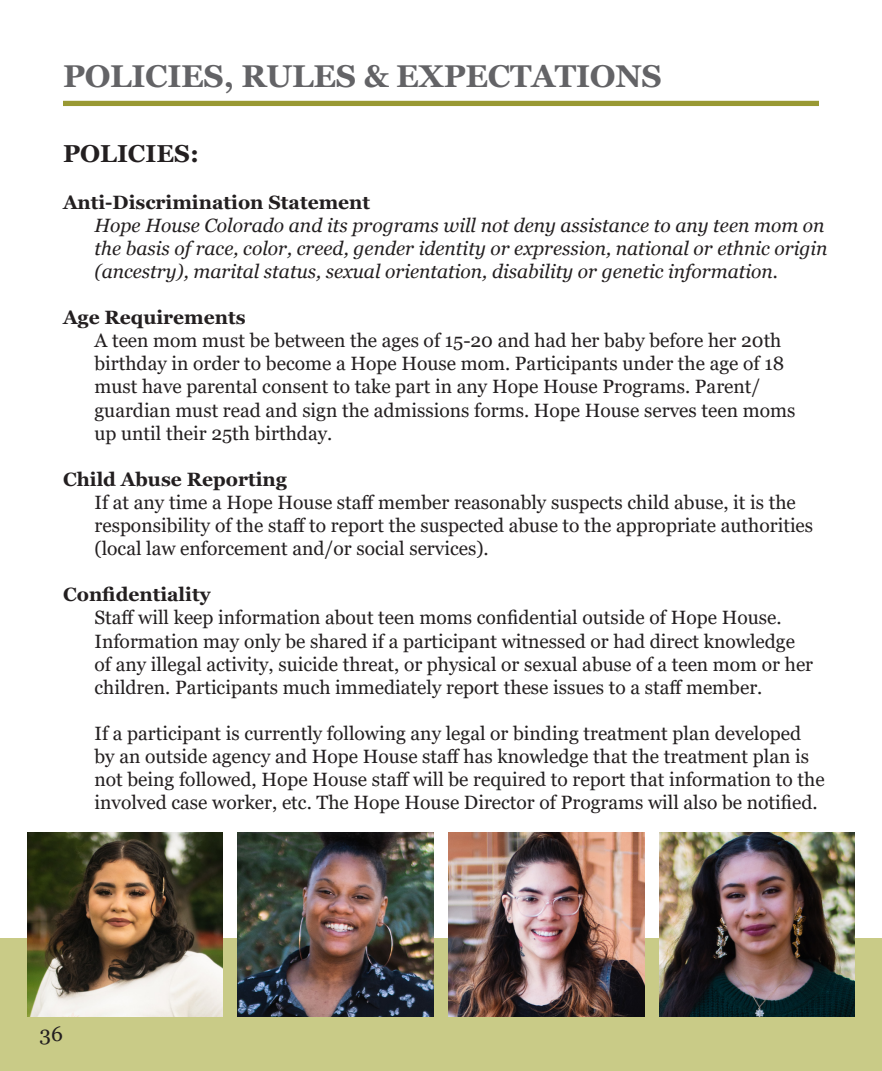
<style>
.page{position:relative;width:882px;height:1071px;background:#fff}
.page>*{position:absolute;margin:0;border:0;box-sizing:border-box;transform-origin:0 0}
.t1{font:700 31.5px "Georgia";letter-spacing:-.01em;color:#636366}
.t2{font:700 24.5px "Georgia";color:#231f20}
.t3{font:21px "Georgia";color:#231f20}
.t4{font:19.25px/23.1px "Georgia";color:#231f20}
.t5{font:italic 19.25px/23.1px "Georgia";color:#231f20}
.t6{font:700 19.25px "Georgia";color:#231f20}
</style>
<div class="page">
<div style="left:0;top:939px;width:882px;height:132px;background:#c9cb87"></div>
<img style="left:449px;top:833px;width:195px;height:184px">
<img style="left:27px;top:833px;width:196px;height:184px">
<img style="left:238px;top:833px;width:195px;height:184px">
<img style="left:659px;top:833px;width:196px;height:184px">
<div style="left:63px;top:101px;width:756px;height:5px;background:#993"></div>
<p class="t1" style="left:63px;top:56px;width:600px">POLICIES, RULES &amp; EXPECTATIONS</p>
<p class="t2" style="left:63px;top:138px;width:137px">POLICIES:</p>
<p class="t6" style="left:63px;top:190px;width:309px">Anti-Discrimination Statement</p>
<p class="t5" style="left:94px;top:214px;width:735px">Hope House Colorado and its programs will not deny assistance to any teen mom on the basis of race, color, creed, gender identity or expression, national or ethnic origin (ancestry), marital status, sexual orientation, disability or genetic information.</p>
<p class="t6" style="left:63px;top:305px;width:184px">Age Requirements</p>
<p class="t4" style="left:94px;top:329px;width:702px">A teen mom must be between the ages of 15-20 and had her baby before her 20th birthday in order to become a Hope House mom. Participants under the age of 18 must have parental consent to take part in any Hope House Programs. Parent/ guardian must read and sign the admissions forms. Hope House serves teen moms</p>
<p class="t4" style="left:94px;top:422px;width:239px">up until their 25th birthday.</p>
<p class="t6" style="left:63px;top:467px;width:225px">Child Abuse Reporting</p>
<p class="t4" style="left:94px;top:491px;width:720px">If at any time a Hope House staff member reasonably suspects child abuse, it is the responsibility of the staff to report the suspected abuse to the appropriate authorities (local law enforcement and/or social services).</p>
<p class="t6" style="left:63px;top:582px;width:149px">Confidentiality</p>
<p class="t4" style="left:94px;top:607px;width:720px">Staff will keep information about teen moms confidential outside of Hope House.<br>Information may only be shared if a participant witnessed or had direct knowledge of any illegal activity, suicide threat, or physical or sexual abuse of a teen mom or her children. Participants much immediately report these issues to a staff member.</p>
<p class="t4" style="left:94px;top:722px;width:732px">If a participant is currently following any legal or binding treatment plan developed by an outside agency and Hope House staff has knowledge that the treatment plan is not being followed, Hope House staff will be required to report that information to the involved case worker, etc. The Hope House Director of Programs will also be notified.</p>
<p class="t3" style="left:40px;top:1021px;width:25px">36</p>
</div>
